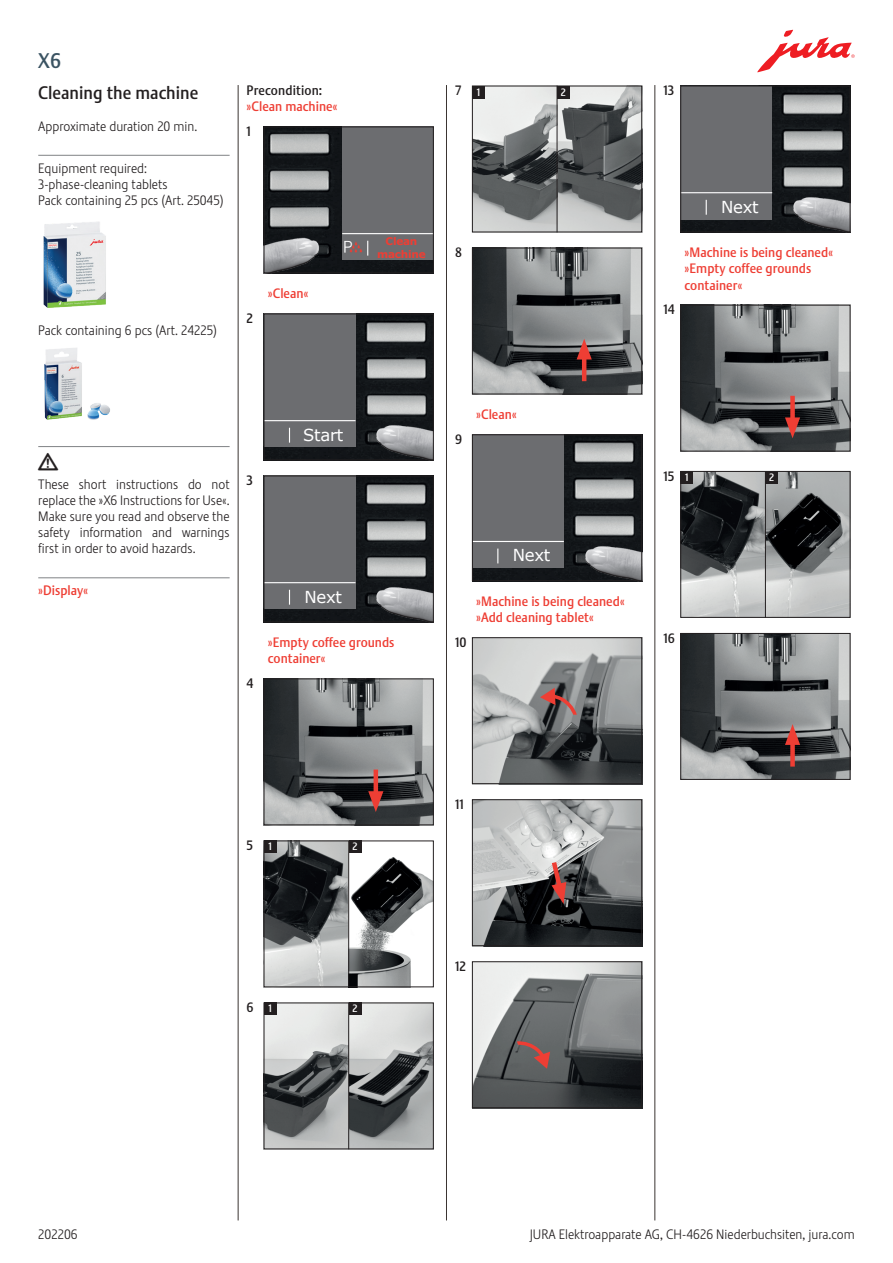
<style>
.page{position:relative;width:893px;height:1263px;background:#fff}
.page>*{position:absolute;margin:0;border:0;box-sizing:border-box;transform-origin:0 0}
.t1{font:21px "Stalemate Pro 2 J Medium";color:#3a5362}
.t2{font:18px "Stalemate Pro 2 J Medium";color:#231f20}
.t3{font:18px "Jura Pict 2006";color:#231f20}
.t4{font:16.5px "Verdana";letter-spacing:-.02em;color:#fff}
.t5{font:13.5px/16.2px "Stalemate Pro 2 J Light";color:#231f20}
.t6{font:13.5px/16.2px "Stalemate Pro 2 J Medium";color:#ee3e34}
.t7{font:13.5px "Stalemate Pro 2 J Medium";letter-spacing:.005em;color:#231f20}
.t8{font:12px "Jura Pict 2006";color:#fff}
.t9{font:700 10.5px/12.6px "Verdana";letter-spacing:-.02em;color:#ee3e34}
.t10{font:10.5px "Stalemate LF";color:#fff}
</style>
<div class="page">
<svg style="left:757px;top:30px;width:98px;height:42px"></svg>
<hr style="left:238px;top:85px;width:1px;height:1135px;background:#3b3532">
<hr style="left:446px;top:85px;width:1px;height:1135px;background:#3b3532">
<hr style="left:654px;top:85px;width:1px;height:1135px;background:#3b3532">
<img style="left:266px;top:129px;width:166px;height:142px">
<div style="left:342px;top:127px;width:92px;height:133px;background:#6c6d70"></div>
<hr style="left:342px;top:233px;width:92px;height:1px;background:#fff">
<svg style="left:367px;top:241px;width:1px;height:15px"></svg>
<img style="left:266px;top:179px;width:57px;height:92px">
<div style="left:264px;top:127px;width:170px;height:146px;border:1px solid #231f20"></div>
<img style="left:266px;top:316px;width:166px;height:142px">
<div style="left:264px;top:314px;width:91px;height:133px;background:#6c6d70"></div>
<hr style="left:264px;top:420px;width:91px;height:1px;background:#fff">
<svg style="left:289px;top:428px;width:1px;height:15px"></svg>
<img style="left:373px;top:363px;width:59px;height:95px">
<div style="left:264px;top:314px;width:170px;height:146px;border:1px solid #231f20"></div>
<img style="left:266px;top:478px;width:166px;height:142px">
<div style="left:264px;top:476px;width:91px;height:133px;background:#6c6d70"></div>
<hr style="left:264px;top:582px;width:91px;height:1px;background:#fff">
<svg style="left:289px;top:590px;width:1px;height:15px"></svg>
<img style="left:373px;top:525px;width:59px;height:95px">
<div style="left:264px;top:476px;width:170px;height:146px;border:1px solid #231f20"></div>
<img style="left:266px;top:680px;width:166px;height:143px">
<hr style="left:374px;top:769px;width:4px;height:30px;background:#ee3e34">
<svg style="left:368px;top:791px;width:15px;height:21px"></svg>
<div style="left:264px;top:678px;width:170px;height:147px;border:1px solid #231f20"></div>
<img style="left:266px;top:842px;width:166px;height:143px">
<hr style="left:348px;top:840px;width:1px;height:147px;background:#231f20">
<div style="left:264px;top:840px;width:12px;height:13px;background:#231f20"></div>
<div style="left:349px;top:840px;width:12px;height:13px;background:#231f20"></div>
<div style="left:264px;top:840px;width:170px;height:147px;border:1px solid #231f20"></div>
<img style="left:266px;top:1004px;width:166px;height:143px">
<hr style="left:348px;top:1002px;width:1px;height:147px;background:#231f20">
<div style="left:264px;top:1002px;width:12px;height:13px;background:#231f20"></div>
<div style="left:349px;top:1002px;width:12px;height:13px;background:#231f20"></div>
<div style="left:264px;top:1002px;width:170px;height:147px;border:1px solid #231f20"></div>
<img style="left:474px;top:88px;width:166px;height:142px">
<hr style="left:557px;top:86px;width:1px;height:146px;background:#231f20">
<div style="left:472px;top:86px;width:13px;height:12px;background:#231f20"></div>
<div style="left:557px;top:86px;width:13px;height:12px;background:#231f20"></div>
<div style="left:472px;top:86px;width:170px;height:146px;border:1px solid #231f20"></div>
<img style="left:474px;top:250px;width:166px;height:142px">
<hr style="left:582px;top:351px;width:4px;height:30px;background:#ee3e34">
<svg style="left:577px;top:339px;width:15px;height:20px"></svg>
<div style="left:472px;top:248px;width:170px;height:146px;border:1px solid #231f20"></div>
<img style="left:474px;top:436px;width:166px;height:143px">
<div style="left:472px;top:434px;width:92px;height:134px;background:#6c6d70"></div>
<hr style="left:472px;top:541px;width:92px;height:1px;background:#fff">
<svg style="left:497px;top:549px;width:1px;height:14px"></svg>
<img style="left:581px;top:483px;width:59px;height:96px">
<div style="left:472px;top:434px;width:170px;height:147px;border:1px solid #231f20"></div>
<img style="left:474px;top:639px;width:166px;height:143px">
<svg style="left:540px;top:688px;width:38px;height:27px"></svg>
<div style="left:472px;top:637px;width:170px;height:147px;border:1px solid #231f20"></div>
<img style="left:474px;top:801px;width:166px;height:143px">
<svg style="left:549px;top:857px;width:17px;height:47px"></svg>
<div style="left:472px;top:799px;width:170px;height:147px;border:1px solid #231f20"></div>
<img style="left:474px;top:963px;width:166px;height:143px">
<svg style="left:517px;top:1040px;width:33px;height:29px"></svg>
<div style="left:472px;top:961px;width:170px;height:147px;border:1px solid #231f20"></div>
<img style="left:682px;top:88px;width:166px;height:142px">
<div style="left:680px;top:86px;width:92px;height:133px;background:#6c6d70"></div>
<hr style="left:681px;top:192px;width:91px;height:1px;background:#fff">
<svg style="left:706px;top:200px;width:1px;height:15px"></svg>
<img style="left:789px;top:135px;width:59px;height:95px">
<div style="left:680px;top:86px;width:170px;height:146px;border:1px solid #231f20"></div>
<img style="left:682px;top:307px;width:166px;height:142px">
<div style="left:790px;top:396px;width:5px;height:30px;background:#ee3e34"></div>
<svg style="left:785px;top:417px;width:15px;height:21px"></svg>
<div style="left:680px;top:305px;width:170px;height:146px;border:1px solid #231f20"></div>
<img style="left:682px;top:473px;width:166px;height:143px">
<hr style="left:765px;top:471px;width:1px;height:147px;background:#231f20">
<div style="left:680px;top:471px;width:13px;height:13px;background:#231f20"></div>
<div style="left:765px;top:471px;width:13px;height:13px;background:#231f20"></div>
<div style="left:680px;top:471px;width:170px;height:147px;border:1px solid #231f20"></div>
<img style="left:682px;top:635px;width:166px;height:143px">
<div style="left:790px;top:737px;width:5px;height:30px;background:#ee3e34"></div>
<svg style="left:785px;top:724px;width:15px;height:21px"></svg>
<div style="left:680px;top:633px;width:170px;height:147px;border:1px solid #231f20"></div>
<hr style="left:38px;top:155px;width:192px;height:1px;background:#808285">
<hr style="left:38px;top:446px;width:192px;height:1px;background:#808285">
<hr style="left:38px;top:577px;width:192px;height:1px;background:#808285">
<img style="left:43px;top:221px;width:63px;height:87px">
<img style="left:44px;top:348px;width:66px;height:72px">
<h1 class="t1" style="left:38px;top:48px;width:24px">X6</h1>
<h2 class="t2" style="left:38px;top:81px;width:162px">Cleaning the machine</h2>
<p class="t5" style="left:38px;top:118px;width:161px">Approximate duration 20 min.</p>
<p class="t5" style="left:38px;top:160px;width:187px">Equipment required:<br>3-phase-cleaning tablets<br>Pack containing 25 pcs (Art. 25045)</p>
<p class="t5" style="left:38px;top:322px;width:180px">Pack containing 6 pcs (Art. 24225)</p>
<p class="t7" style="left:247px;top:82px;width:77px">Precondition:</p>
<p class="t6" style="left:247px;top:99px;width:92px">»Clean machine«</p>
<p class="t7" style="left:247px;top:123px;width:6px">1</p>
<p class="t7" style="left:247px;top:310px;width:8px">2</p>
<p class="t6" style="left:268px;top:285px;width:42px">»Clean«</p>
<p class="t9" style="left:350px;top:235px;width:77px;text-indent:35px">Clean <sup>c</sup> machine</p>
<p class="t8" style="left:344px;top:240px;width:9px">O</p>
<h2 class="t3" style="left:38px;top:451px;width:22px">J</h2>
<p class="t5" style="left:38px;top:476px;width:193px;text-align:justify">These short instructions do not replace the »X6 Instructions for Use«.<br>Make sure you read and observe the safety information and warnings first in order to avoid hazards.</p>
<p class="t6" style="left:38px;top:582px;width:51px">»Display«</p>
<p class="t7" style="left:247px;top:472px;width:8px">3</p>
<p class="t4" style="left:303px;top:423px;width:41px">Start</p>
<p class="t7" style="left:247px;top:675px;width:8px">4</p>
<p class="t4" style="left:305px;top:585px;width:39px">Next</p>
<p class="t6" style="left:268px;top:634px;width:128px">»Empty coffee grounds container«</p>
<p class="t7" style="left:455px;top:82px;width:8px">7</p>
<p class="t10" style="left:477px;top:86px;width:5px">1</p>
<p class="t10" style="left:561px;top:86px;width:7px">2</p>
<p class="t7" style="left:455px;top:244px;width:8px">8</p>
<p class="t7" style="left:455px;top:431px;width:9px">9</p>
<p class="t6" style="left:476px;top:406px;width:42px">»Clean«</p>
<p class="t4" style="left:513px;top:544px;width:39px">Next</p>
<p class="t7" style="left:455px;top:634px;width:13px">10</p>
<p class="t6" style="left:476px;top:593px;width:150px">»Machine is being cleaned« »Add cleaning tablet«</p>
<p class="t7" style="left:663px;top:82px;width:12px">13</p>
<p class="t4" style="left:721px;top:195px;width:39px">Next</p>
<p class="t7" style="left:663px;top:301px;width:13px">14</p>
<p class="t6" style="left:685px;top:244px;width:150px">»Machine is being cleaned« »Empty coffee grounds container«</p>
<p class="t7" style="left:663px;top:468px;width:12px">15</p>
<p class="t10" style="left:685px;top:471px;width:5px">1</p>
<p class="t10" style="left:769px;top:471px;width:7px">2</p>
<p class="t7" style="left:663px;top:630px;width:13px">16</p>
<p class="t7" style="left:247px;top:837px;width:8px">5</p>
<p class="t10" style="left:268px;top:840px;width:5px">1</p>
<p class="t10" style="left:353px;top:840px;width:7px">2</p>
<p class="t7" style="left:247px;top:999px;width:9px">6</p>
<p class="t10" style="left:268px;top:1002px;width:5px">1</p>
<p class="t10" style="left:353px;top:1002px;width:7px">2</p>
<p class="t7" style="left:455px;top:796px;width:10px">11</p>
<p class="t7" style="left:455px;top:958px;width:12px">12</p>
<p class="t5" style="left:38px;top:1226px;width:41px">202206</p>
<p class="t5" style="left:530px;top:1226px;width:326px">JURA Elektroapparate AG, CH-4626 Niederbuchsiten, jura.com</p>
</div>
